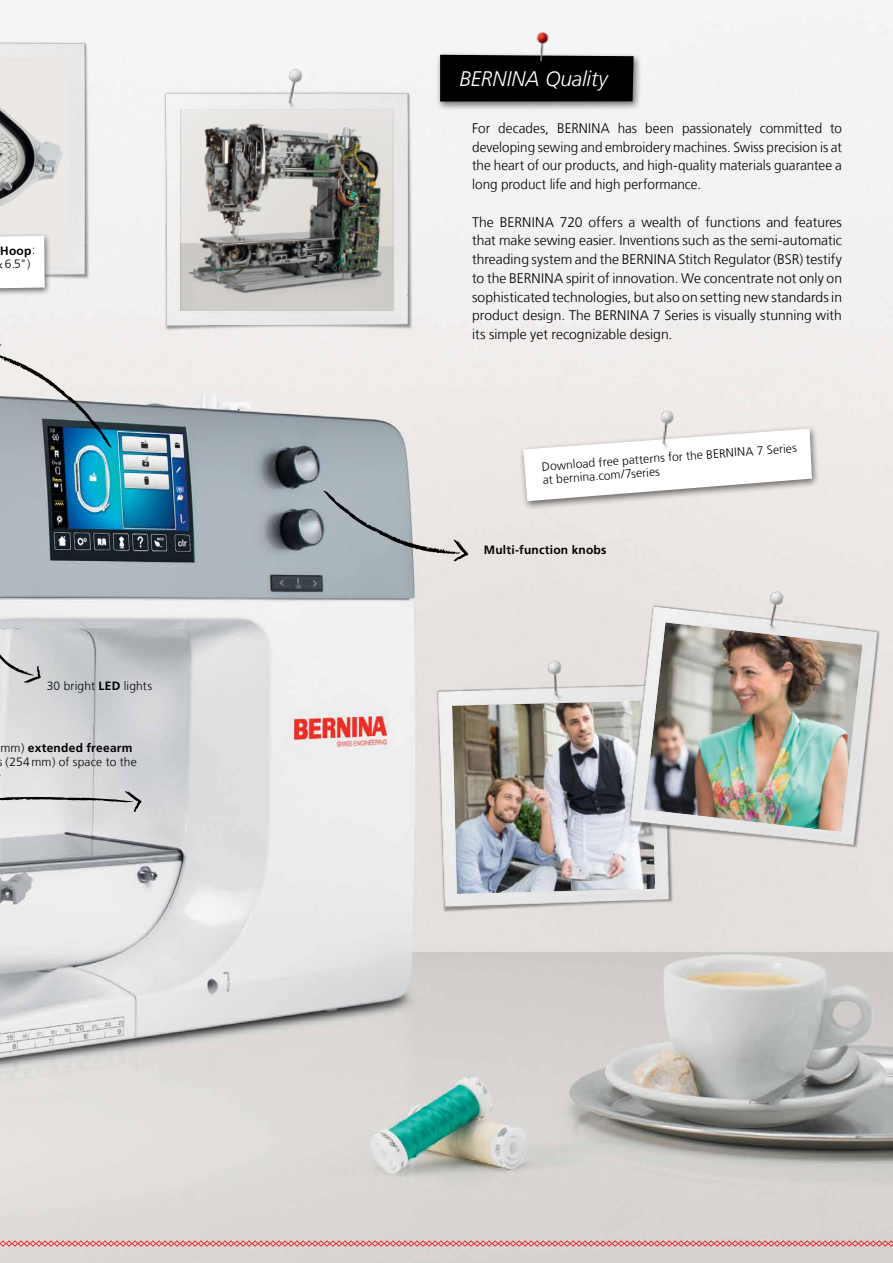
<style>
.page{position:relative;width:893px;height:1263px;background:#fff}
.page>*{position:absolute;margin:0;border:0;box-sizing:border-box;transform-origin:0 0}
.t1{font:italic 300 21px "Frutiger LT Com";letter-spacing:-.005em;color:#fff}
.t2{font:300 13.8px/18.8px "Frutiger LT Com";color:#000;text-align:justify}
.t3{font:300 12px/13.5px "Frutiger LT Com";letter-spacing:.01em;color:#000}
.t4{font:700 12px "Frutiger LT Com";letter-spacing:.015em;color:#000}
.s1{font-weight:700}
</style>
<div class="page">
<img style="left:0;top:0;width:893px;height:1263px">
<svg style="left:0;top:1240px;width:893px;height:7px;background:#df999a"></svg>
<div style="left:435px;top:51px;width:207px;height:60px;background:#000;opacity:.55"></div>
<div style="left:440px;top:55px;width:194px;height:47px;background:#000"></div>
<svg style="left:0;top:791px;width:142px;height:21px;background:#c4c4c4"></svg>
<svg style="left:0;top:343px;width:112px;height:105px;background:#adb7bc"></svg>
<svg style="left:0;top:626px;width:41px;height:57px;background:#cacacc"></svg>
<svg style="left:323px;top:491px;width:145px;height:71px;background:#b8bdbf"></svg>
<img style="left:424px;top:671px;width:262px;height:262px">
<img style="left:451px;top:700px;width:206px;height:196px">
<img style="left:612px;top:590px;width:281px;height:283px">
<img style="left:643px;top:622px;width:221px;height:211px">
<img style="left:751px;top:580px;width:41px;height:76px">
<img style="left:537px;top:651px;width:36px;height:74px">
<img style="left:528px;top:23px;width:26px;height:63px">
<div style="left:519px;top:425px;width:301px;height:85px;background:#000;opacity:.55"></div>
<svg style="left:523px;top:428px;width:289px;height:73px"></svg>
<img style="left:648px;top:407px;width:36px;height:47px">
<img style="left:0;top:36px;width:93px;height:250px">
<svg style="left:0;top:59px;width:71px;height:203px;background:#d3d1cf"></svg>
<img style="left:157px;top:86px;width:259px;height:250px">
<svg style="left:180px;top:108px;width:214px;height:204px;background:#9d9c98"></svg>
<img style="left:279px;top:64px;width:31px;height:59px">
<div style="left:0;top:233px;width:52px;height:65px;background:#000;opacity:.55"></div>
<svg style="left:0;top:236px;width:45px;height:52px"></svg>
<p class="t3" style="left:-4px;top:244px;width:40px;rotate:-1deg"><span class="s1">Hoop</span>: ×6.5")</p>
<p class="t3" style="left:47px;top:679px;width:107px">30 bright <span class="s1">LED</span> lights</p>
<p class="t3" style="left:0;top:741px;width:138px;text-align:center">mm) <span class="s1">extended freearm </span>(254mm) of space to the</p>
<h1 class="t1" style="left:459px;top:66px;width:150px">BERNINA Quality</h1>
<p class="t2" style="left:472px;top:119px;width:371px">For decades, BERNINA has been passionately committed to developing sewing and embroidery machines. Swiss precision is at the heart of our products, and high-quality materials guarantee a long product life and high performance.</p>
<p class="t2" style="left:472px;top:213px;width:371px">The BERNINA 720 offers a wealth of functions and features that make sewing easier. Inventions such as the semi-automatic threading system and the BERNINA Stitch Regulator (BSR) testify to the BERNINA spirit of innovation. We concentrate not only on sophisticated technologies, but also on setting new standards in product design. The BERNINA 7 Series is visually stunning with its simple yet recognizable design.</p>
<p class="t3" style="left:541px;top:459px;width:257px;rotate:-4deg">Download free patterns for the BERNINA 7 Series at bernina.com/7series</p>
<p class="t4" style="left:484px;top:543px;width:124px">Multi-function knobs</p>
</div>
